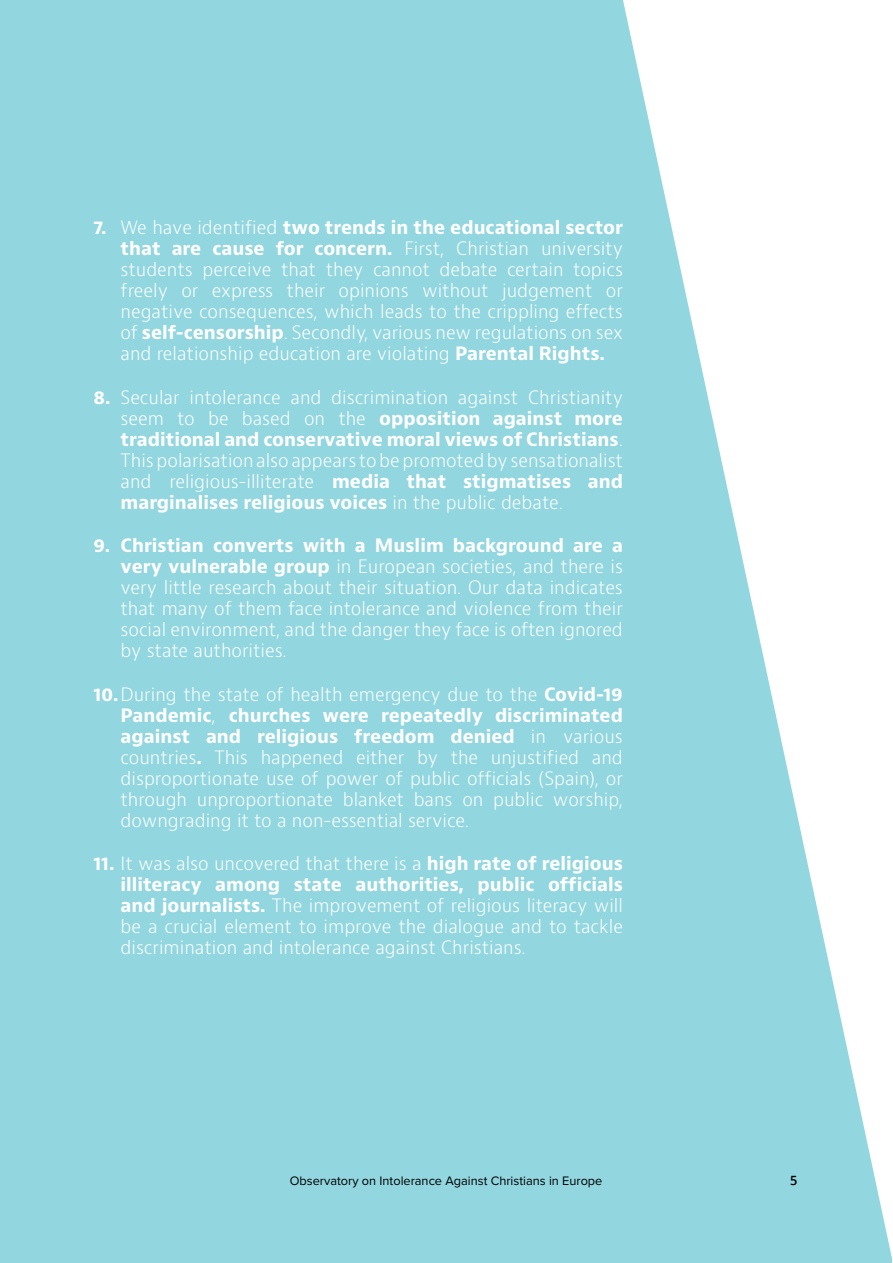
<style>
.page{position:relative;width:893px;height:1263px;background:#fff}
.page>*{position:absolute;margin:0;border:0;box-sizing:border-box;transform-origin:0 0}
.t1{font:300 18px/21px "Bernino Sans";color:#fff;text-align:justify}
.t2{font:12.75px "Proxima Nova";color:#000}
.t3{font:600 12.75px "Open Sans";color:#000}
.s1{font-weight:700}
</style>
<div class="page">
<hr style="left:0;top:0;width:1px;height:1263px;background:#92d6df">
<div style="left:1px;top:0;width:890px;height:1263px;background:#92d6df"></div>
<svg style="left:623px;top:0;width:269px;height:1263px"></svg>
<p class="t1" style="left:121px;top:217px;width:504px;text-indent:-27px"><span class="s1">7.</span> We have identified <span class="s1">two trends in the educational sector that are cause for concern.</span> First, Christian university students perceive that they cannot debate certain topics freely or express their opinions without judgement or negative consequences, which leads to the crippling effects of <span class="s1">self-censorship</span>. Secondly, various new regulations on sex and relationship education are violating <span class="s1">Parental Rights.</span></p>
<p class="t1" style="left:121px;top:387px;width:504px;text-indent:-27px"><span class="s1">8.</span> Secular intolerance and discrimination against Christianity seem to be based on the <span class="s1">opposition against more traditional and conservative moral views of Christians</span>.<br>This polarisation also appears to be promoted by sensationalist and religious-illiterate <span class="s1">media that stigmatises and marginalises religious voices</span> in the public debate.</p>
<p class="t1" style="left:121px;top:535px;width:504px;text-indent:-27px"><span class="s1">9. Christian converts with a Muslim background are a very vulnerable group</span> in European societies, and there is very little research about their situation. Our data indicates that many of them face intolerance and violence from their social environment, and the danger they face is often ignored by state authorities.</p>
<p class="t1" style="left:121px;top:684px;width:504px;text-indent:-27px"><span class="s1">10.</span>During the state of health emergency due to the <span class="s1">Covid-19<br>Pandemic</span>, <span class="s1">churches were repeatedly discriminated against and religious freedom denied</span> in various countries<span class="s1">.</span> This happened either by the unjustified and disproportionate use of power of public officials (Spain), or through unproportionate blanket bans on public worship, downgrading it to a non-essential service.</p>
<p class="t1" style="left:121px;top:853px;width:504px;text-indent:-27px"><span class="s1">11.</span> It was also uncovered that there is a <span class="s1">high rate of religious illiteracy among state authorities, public officials and journalists.</span> The improvement of religious literacy will be a crucial element to improve the dialogue and to tackle discrimination and intolerance against Christians.</p>
<p class="t2" style="left:290px;top:1171px;width:314px">Observatory on Intolerance Against Christians in Europe</p>
<p class="t3" style="left:790px;top:1171px;width:9px">5</p>
</div>
